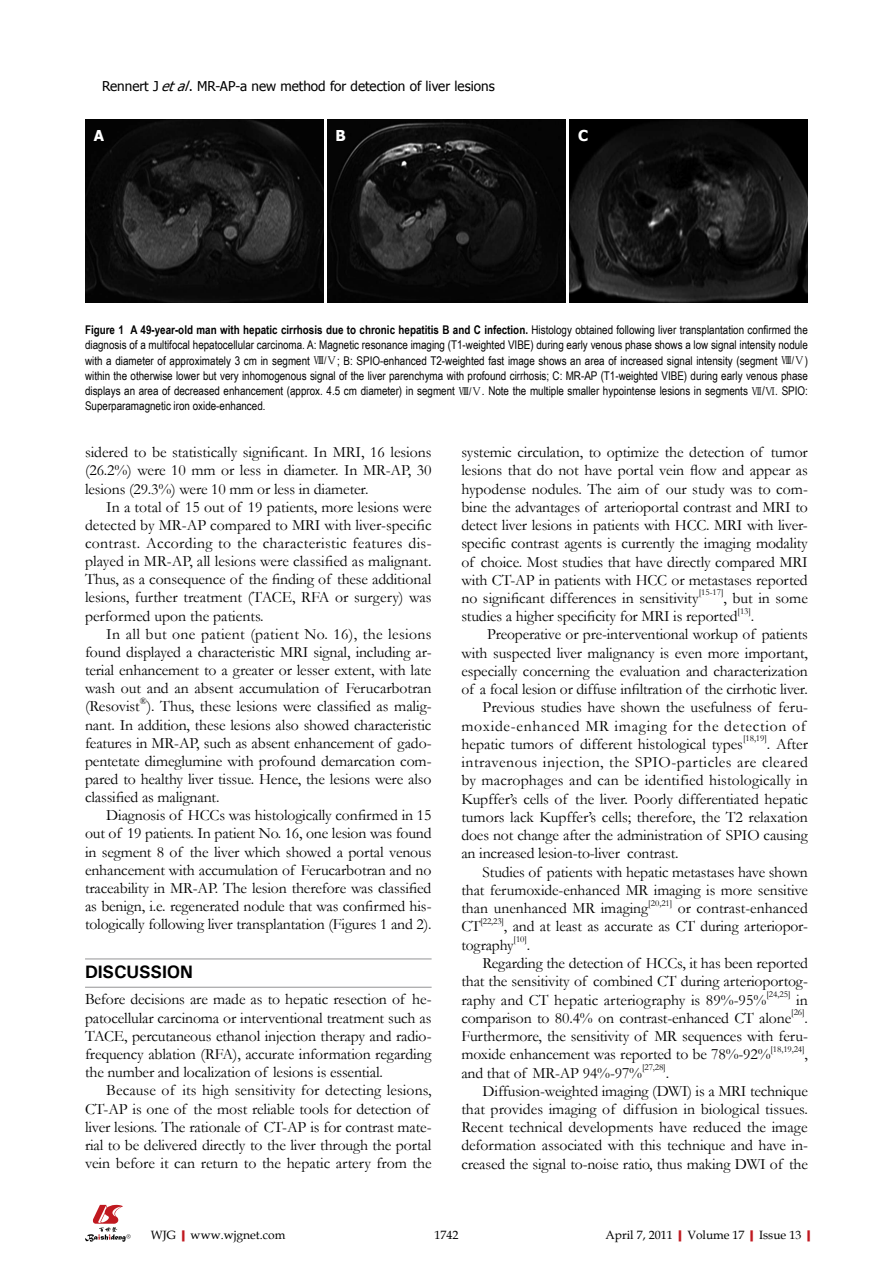
<style>
.page{position:relative;width:893px;height:1263px;background:#fff}
.page>*{position:absolute;margin:0;border:0;box-sizing:border-box;transform-origin:0 0}
.t1{font:700 18px "Univers";letter-spacing:-.01em;color:#000}
.t2{font:15.75px/18.1px "Garamond";letter-spacing:-.01em;color:#000;text-align:justify}
.t3{font:15.75px "Garamond";letter-spacing:.045em;color:#000}
.t4{font:700 15px "Tahoma";color:#fff}
.t5{font:15px "Tahoma";color:#fff}
.t6{font:13.5px "Tahoma";color:#000}
.t7{font:12px/15.3px "Arial Narrow";color:#000;text-align:justify}
.t8{font:12px "Book Antiqua";color:#000}
.t9{font:9.15px "Garamond";letter-spacing:-.01em;color:#000}
.s1{font-style:italic}
.s2{font-weight:700}
.s3{font-family:"Koz Min Pro";font-size:10.5px}
.s4{font-size:10.5px}
.s5{font-family:"Garamond"}
.s6{font-weight:700;color:#c01920}
</style>
<div class="page">
<svg style="left:85px;top:1205px;width:46px;height:37px"></svg>
<img style="left:85px;top:119px;width:238px;height:183px">
<img style="left:569px;top:119px;width:238px;height:183px">
<img style="left:327px;top:119px;width:238px;height:183px">
<hr style="left:85px;top:959px;width:347px;height:1px;background:#949495">
<hr style="left:85px;top:987px;width:347px;height:1px;background:#949495">
<p class="t6" style="left:102px;top:77px;width:394px">Rennert J <span class="s1">etal</span>. MR-AP-a new method for detection of liver lesions</p>
<p class="t4" style="left:94px;top:125px;width:12px">A</p>
<p class="t5" style="left:336px;top:125px;width:10px">B</p>
<p class="t4" style="left:578px;top:125px;width:12px">C</p>
<p class="t7" style="left:85px;top:322px;width:724px"><span class="s2">Figure 1 A 49-year-old man with hepatic cirrhosis due to chronic hepatitis B and C infection.</span> Histology obtained following liver transplantation confirmed the diagnosis of a multifocal hepatocellular carcinoma. A: Magnetic resonance imaging (T1-weighted VIBE) during early venous phase shows a low signal intensity nodule with a diameter of approximately 3 cm in segment <span class="s3">Ⅷ</span><span class="s4">/</span><span class="s3">Ⅴ</span>; B: SPIO-enhanced T2-weighted fast image shows an area of increased signal intensity (segment <span class="s3">Ⅷ</span><span class="s4">/</span><span class="s3">Ⅴ</span>) within the otherwise lower but very inhomogenous signal of the liver parenchyma with profound cirrhosis; C: MR-AP (T1-weighted VIBE) during early venous phase displays an area of decreased enhancement (approx. 4.5 cm diameter) in segment <span class="s3">Ⅷ</span><span class="s4">/</span><span class="s3">Ⅴ</span>. Note the multiple smaller hypointense lesions in segments <span class="s3">Ⅶ</span>/<span class="s3">Ⅵ</span>. SPIO:<br>Superparamagnetic iron oxide-enhanced<span class="s5">.</span></p>
<p class="t2" style="left:85px;top:443px;width:348px">sidered to be statistically significant. In MRI, 16 lesions (26.2%) were 10 mm or less in diameter. In MR-AP, 30 lesions (29.3%) were 10 mm or less in diameter.</p>
<p class="t2" style="left:85px;top:497px;width:348px;text-indent:21px">In a total of 15 out of 19 patients, more lesions were detected by MR-AP compared to MRI with liver-specific contrast. According to the characteristic features dis&shy;played in MR-AP, all lesions were classified as malignant.<br>Thus, as a consequence of the finding of these additional lesions, further treatment (TACE, RFA or surgery) was performed upon the patients.</p>
<p class="t2" style="left:85px;top:624px;width:348px;text-indent:21px">In all but one patient (patient No. 16), the lesions found displayed a characteristic MRI signal, including ar&shy;terial enhancement to a greater or lesser extent, with late wash out and an absent accumulation of Ferucarbotran (Resovist ). Thus, these lesions were classified as malig-</p>
<p class="t9" style="left:140px;top:695px;width:8px">®</p>
<p class="t2" style="left:85px;top:715px;width:348px">nant. In addition, these lesions also showed characteristic features in MR-AP, such as absent enhancement of gado&shy;pentetate dimeglumine with profound demarcation com&shy;pared to healthy liver tissue. Hence, the lesions were also classified as malignant.</p>
<p class="t2" style="left:85px;top:806px;width:348px;text-indent:21px">Diagnosis of HCCs was histologically confirmed in 15 out of 19 patients. In patient No. 16, one lesion was found in segment 8 of the liver which showed a portal venous enhancement with accumulation of Ferucarbotran and no traceability in MR-AP. The lesion therefore was classified as benign, i.e. regenerated nodule that was confirmed his&shy;tologically following liver transplantation (Figures 1 and 2).</p>
<p class="t1" style="left:85px;top:960px;width:110px">DISCUSSION</p>
<p class="t2" style="left:85px;top:990px;width:348px">Before decisions are made as to hepatic resection of he&shy;patocellular carcinoma or interventional treatment such as TACE, percutaneous ethanol injection therapy and radio&shy;frequency ablation (RFA), accurate information regarding the number and localization of lesions is essential.</p>
<p class="t2" style="left:85px;top:1081px;width:348px;text-align:left;text-indent:21px">Because of its high sensitivity for detecting lesions, CT-AP is one of the most reliable tools for detection of liver lesions. The rationale of CT-AP is for contrast mate&shy;rial to be delivered directly to the liver through the portal vein before it can return to the hepatic artery from the</p>
<p class="t2" style="left:461px;top:443px;width:348px">systemic circulation, to optimize the detection of tumor lesions that do not have portal vein flow and appear as hypodense nodules. The aim of our study was to com&shy;bine the advantages of arterioportal contrast and MRI to detect liver lesions in patients with HCC. MRI with liver&shy;specific contrast agents is currently the imaging modality of choice. Most studies that have directly compared MRI with CT-AP in patients with HCC or metastases reported no significant differences in sensitivity</p>
<p class="t9" style="left:699px;top:586px;width:26px">[15-17]</p>
<p class="t2" style="left:461px;top:589px;width:348px;text-indent:262px">, but in some studies a higher specificity for MRI is reported</p>
<p class="t9" style="left:738px;top:605px;width:15px">[13]</p>
<p class="t2" style="left:751px;top:607px;width:5px">.</p>
<p class="t2" style="left:487px;top:625px;width:322px">Preoperative or pre-interventional workup of patients</p>
<p class="t2" style="left:461px;top:643px;width:348px">with suspected liver malignancy is even more important,</p>
<p class="t2" style="left:461px;top:661px;width:348px">especially concerning the evaluation and characterization</p>
<p class="t2" style="left:461px;top:680px;width:348px">of a focal lesion or diffuse infiltration of the cirrhotic liver.</p>
<p class="t2" style="left:483px;top:698px;width:326px">Previous studies have shown the usefulness of feru-</p>
<p class="t3" style="left:461px;top:715px;width:346px">moxide-enhanced MR imaging for the detection of</p>
<p class="t2" style="left:461px;top:734px;width:283px">hepatic tumors of different histological types</p>
<p class="t9" style="left:743px;top:732px;width:25px">[18,19]</p>
<p class="t2" style="left:461px;top:734px;width:348px;text-indent:306px">. After intravenous injection, the SPIO-particles are cleared by macrophages and can be identified histologically in Kupffer’s cells of the liver. Poorly differentiated hepatic tumors lack Kupffer’s cells; therefore, the T2 relaxation does not change after the administration of SPIO causing an increased lesion-to-liver contrast.</p>
<p class="t2" style="left:461px;top:862px;width:348px;text-indent:21px">Studies of patients with hepatic metastases have shown that ferumoxide-enhanced MR imaging is more sensitive than unenhanced MR imaging</p>
<p class="t9" style="left:648px;top:897px;width:26px">[20,21]</p>
<p class="t2" style="left:678px;top:899px;width:131px">or contrast-enhanced</p>
<p class="t2" style="left:461px;top:917px;width:21px">CT</p>
<p class="t9" style="left:481px;top:915px;width:25px">[22,23]</p>
<p class="t2" style="left:461px;top:917px;width:348px;text-indent:43px">, and at least as accurate as CT during arteriopor&shy;tography</p>
<p class="t9" style="left:514px;top:933px;width:15px">[10]</p>
<p class="t2" style="left:527px;top:935px;width:5px">.</p>
<p class="t2" style="left:483px;top:953px;width:327px">Regarding the detection of HCCs, it has been reported</p>
<p class="t2" style="left:461px;top:972px;width:348px">that the sensitivity of combined CT during arterioportog-</p>
<p class="t2" style="left:461px;top:990px;width:306px">raphy and CT hepatic arteriography is 89%-95%</p>
<p class="t9" style="left:766px;top:988px;width:26px">[24,25]</p>
<p class="t2" style="left:796px;top:990px;width:13px">in</p>
<p class="t2" style="left:461px;top:1008px;width:331px">comparison to 80.4% on contrast-enhanced CT alone</p>
<p class="t9" style="left:791px;top:1006px;width:15px">[26]</p>
<p class="t2" style="left:461px;top:1008px;width:348px;text-indent:343px">.<br>Furthermore, the sensitivity of MR sequences with feru&shy;moxide enhancement was reported to be 78%-92%</p>
<p class="t9" style="left:771px;top:1043px;width:36px">[18,19,24]</p>
<p class="t2" style="left:804px;top:1045px;width:5px">,</p>
<p class="t2" style="left:461px;top:1063px;width:182px">and that of MR-AP 94%-97%</p>
<p class="t9" style="left:642px;top:1061px;width:25px">[27,28]</p>
<p class="t2" style="left:666px;top:1063px;width:5px">.</p>
<p class="t2" style="left:483px;top:1081px;width:327px">Diffusion-weighted imaging (DWI) is a MRI technique</p>
<p class="t2" style="left:461px;top:1099px;width:348px">that provides imaging of diffusion in biological tissues.</p>
<p class="t2" style="left:461px;top:1118px;width:348px">Recent technical developments have reduced the image</p>
<p class="t2" style="left:461px;top:1136px;width:348px">deformation associated with this technique and have in-</p>
<p class="t2" style="left:461px;top:1154px;width:348px">creased the signal to-noise ratio, thus making DWI of the</p>
<p class="t8" style="left:151px;top:1226px;width:136px">WJG<span class="s6">|</span>www.wjgnet.com</p>
<p class="t8" style="left:434px;top:1226px;width:25px">1742</p>
<p class="t8" style="left:605px;top:1226px;width:212px">April 7, 2011<span class="s6">|</span>Volume 17<span class="s6">|</span>Issue 13<span class="s6">|</span></p>
</div>
